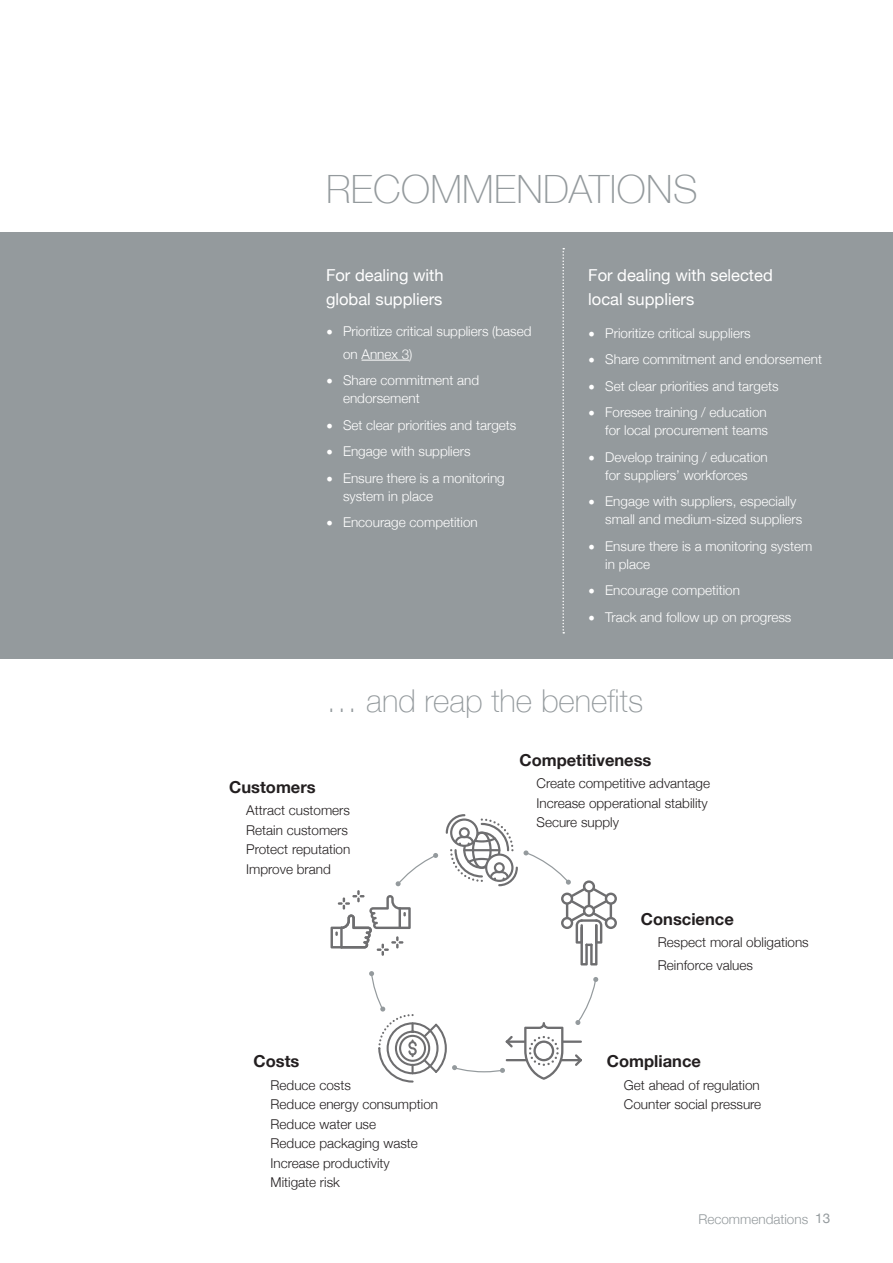
<style>
.page{position:relative;width:893px;height:1263px;background:#fff}
.page>*{position:absolute;margin:0;border:0;box-sizing:border-box;transform-origin:0 0}
.t1{font:100 39px "Helvetica Neue";letter-spacing:.01em;color:#949a9d}
.t2{font:100 31.5px "Helvetica Neue";color:#949a9d}
.t3{font:16.5px/24px "Helvetica Neue";color:#fff}
.t4{font:700 16.5px "Helvetica Neue";color:#231f20}
.t5{font:300 13.5px/18px "Helvetica Neue";color:#fff}
.t6{font:300 13.5px "Helvetica Neue";color:#231f20}
.t7{font:300 13.5px "Helvetica Neue";color:#949a9d}
.t8{font:13.5px "Helvetica Neue";color:#949a9d}
.s1{font-family:"Minion Pro";font-weight:400;font-size:18px}
</style>
<div class="page">
<div style="left:0;top:232px;width:893px;height:427px;background:#949a9d"></div>
<hr style="left:362px;top:360px;width:47px;height:1px;background:#fff">
<hr style="left:506px;top:1059px;width:76px;height:2px;background:#6e6e70">
<svg style="left:575px;top:1054px;width:7px;height:12px"></svg>
<hr style="left:506px;top:1040px;width:76px;height:3px;background:#6e6e70">
<svg style="left:506px;top:1036px;width:7px;height:11px"></svg>
<svg style="left:524px;top:1022px;width:39px;height:58px"></svg>
<svg style="left:331px;top:881px;width:80px;height:75px"></svg>
<svg style="left:433px;top:853px;width:5px;height:5px"></svg>
<svg style="left:446px;top:814px;width:82px;height:72px"></svg>
<svg style="left:561px;top:880px;width:56px;height:85px"></svg>
<svg style="left:593px;top:977px;width:5px;height:5px"></svg>
<svg style="left:575px;top:1020px;width:5px;height:5px"></svg>
<svg style="left:500px;top:1068px;width:5px;height:5px"></svg>
<svg style="left:378px;top:1006px;width:79px;height:76px"></svg>
<svg style="left:369px;top:971px;width:5px;height:5px"></svg>
<svg style="left:562px;top:248px;width:2px;height:385px"></svg>
<p class="t1" style="left:326px;top:159px;width:373px">RECOMMENDATIONS</p>
<p class="t3" style="left:326px;top:264px;width:119px">For dealing with global suppliers</p>
<p class="t5" style="left:343px;top:319px;width:190px;line-height:22.5px;text-indent:-17px"><span class="s1">•</span> Prioritize critical suppliers (based on Annex 3)</p>
<p class="t5" style="left:343px;top:370px;width:138px;text-indent:-17px"><span class="s1">•</span> Share commitment and endorsement</p>
<p class="t5" style="left:326px;top:415px;width:192px"><span class="s1">•</span> Set clear priorities and targets</p>
<p class="t5" style="left:326px;top:441px;width:146px"><span class="s1">•</span> Engage with suppliers</p>
<p class="t5" style="left:343px;top:468px;width:163px;text-indent:-17px"><span class="s1">•</span> Ensure there is a monitoring system in place</p>
<p class="t5" style="left:326px;top:512px;width:153px"><span class="s1">•</span> Encourage competition</p>
<p class="t3" style="left:588px;top:264px;width:186px">For dealing with selected local suppliers</p>
<p class="t5" style="left:588px;top:323px;width:164px"><span class="s1">•</span> Prioritize critical suppliers</p>
<p class="t5" style="left:588px;top:349px;width:235px"><span class="s1">•</span> Share commitment and endorsement</p>
<p class="t5" style="left:588px;top:376px;width:192px"><span class="s1">•</span> Set clear priorities and targets</p>
<p class="t5" style="left:588px;top:402px;width:181px;text-align:right"><span class="s1">•</span> Foresee training / education for local procurement teams</p>
<p class="t5" style="left:588px;top:447px;width:181px;text-align:center"><span class="s1">•</span> Develop training / education for suppliers’ workforces</p>
<p class="t5" style="left:605px;top:491px;width:198px;text-indent:-17px"><span class="s1">•</span> Engage with suppliers, especially small and medium-sized suppliers</p>
<p class="t5" style="left:605px;top:536px;width:209px;text-indent:-17px"><span class="s1">•</span> Ensure there is a monitoring system in place</p>
<p class="t5" style="left:588px;top:580px;width:153px"><span class="s1">•</span> Encourage competition</p>
<p class="t5" style="left:588px;top:607px;width:205px"><span class="s1">•</span> Track and follow up on progress</p>
<p class="t2" style="left:326px;top:676px;width:319px">… and reap the benefits</p>
<p class="t4" style="left:519px;top:747px;width:133px">Competitiveness</p>
<p class="t6" style="left:536px;top:772px;width:175px">Create competitive advantage</p>
<p class="t6" style="left:536px;top:792px;width:173px">Increase opperational stability</p>
<p class="t6" style="left:536px;top:811px;width:84px">Secure supply</p>
<p class="t4" style="left:229px;top:774px;width:88px">Customers</p>
<p class="t6" style="left:246px;top:799px;width:105px">Attract customers</p>
<p class="t6" style="left:246px;top:819px;width:103px">Retain customers</p>
<p class="t6" style="left:246px;top:838px;width:106px">Protect reputation</p>
<p class="t6" style="left:246px;top:858px;width:86px">Improve brand</p>
<p class="t4" style="left:254px;top:1048px;width:47px">Costs</p>
<p class="t6" style="left:271px;top:1074px;width:82px">Reduce costs</p>
<p class="t6" style="left:271px;top:1093px;width:169px">Reduce energy consumption</p>
<p class="t6" style="left:271px;top:1113px;width:107px">Reduce water use</p>
<p class="t6" style="left:271px;top:1132px;width:149px">Reduce packaging waste</p>
<p class="t6" style="left:271px;top:1152px;width:121px">Increase productivity</p>
<p class="t6" style="left:271px;top:1171px;width:71px">Mitigate risk</p>
<p class="t4" style="left:641px;top:906px;width:94px">Conscience</p>
<p class="t6" style="left:658px;top:931px;width:152px">Respect moral obligations</p>
<p class="t6" style="left:658px;top:954px;width:97px">Reinforce values</p>
<p class="t4" style="left:607px;top:1048px;width:96px">Compliance</p>
<p class="t6" style="left:624px;top:1074px;width:137px">Get ahead of regulation</p>
<p class="t6" style="left:624px;top:1093px;width:139px">Counter social pressure</p>
<p class="t7" style="left:698px;top:1208px;width:111px">Recommendations</p>
<p class="t8" style="left:815px;top:1209px;width:17px">13</p>
</div>
